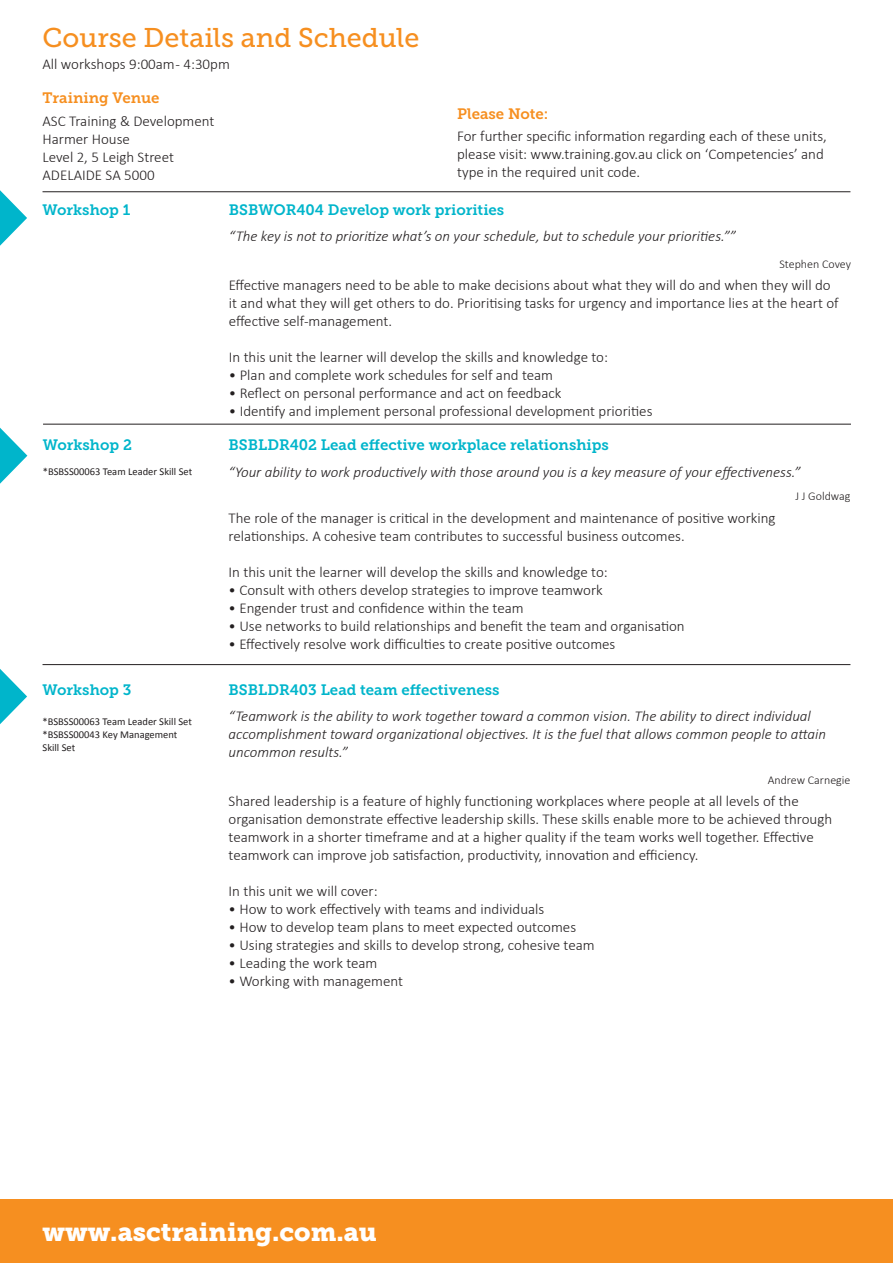
<style>
.page{position:relative;width:893px;height:1263px;background:#fff}
.page>*{position:absolute;margin:0;border:0;box-sizing:border-box;transform-origin:0 0}
.t1{font:27px "Museo Slab 500";color:#f68f20}
.t2{font:25.95px "Museo Slab 900";color:#fff}
.t3{font:300 15px/18px "Calibri";color:#231f20}
.t4{font:italic 300 15px/18px "Calibri";color:#231f20}
.t5{font:15px "Museo Slab 700";color:#00b5cb}
.t6{font:15px "Museo Slab 700";color:#f68f20}
.t7{font:300 12px "Calibri";color:#231f20}
.t8{font:10.5px/12.6px "Calibri";color:#231f20}
</style>
<div class="page">
<div style="left:0;top:1199px;width:893px;height:64px;background:#f68f20"></div>
<hr style="left:43px;top:664px;width:807px;height:1px;background:#231f20">
<hr style="left:43px;top:191px;width:807px;height:1px;background:#231f20">
<hr style="left:43px;top:424px;width:808px;height:1px;background:#231f20">
<svg style="left:0;top:190px;width:27px;height:56px"></svg>
<svg style="left:0;top:428px;width:27px;height:56px"></svg>
<svg style="left:0;top:669px;width:27px;height:55px"></svg>
<p class="t1" style="left:43px;top:22px;width:378px">Course Details and Schedule</p>
<p class="t3" style="left:43px;top:55px;width:189px">All workshops 9:00am - 4:30pm</p>
<p class="t6" style="left:43px;top:90px;width:119px">Training Venue</p>
<p class="t3" style="left:43px;top:112px;width:173px">ASC Training &amp; Development</p>
<p class="t3" style="left:43px;top:130px;width:89px">Harmer House</p>
<p class="t3" style="left:43px;top:148px;width:133px">Level 2, 5 Leigh Street</p>
<p class="t3" style="left:43px;top:166px;width:114px">ADELAIDE SA 5000</p>
<p class="t5" style="left:43px;top:201px;width:89px">Workshop 1</p>
<p class="t5" style="left:229px;top:201px;width:277px">BSBWOR404 Develop work priorities</p>
<p class="t4" style="left:229px;top:227px;width:509px">“The key is not to prioritize what’s on your schedule, but to schedule your priorities.””</p>
<p class="t6" style="left:457px;top:105px;width:93px">Please Note:</p>
<p class="t3" style="left:457px;top:127px;width:371px">For further specific information regarding each of these units, please visit: www.training.gov.au click on ‘Competencies’ and type in the required unit code.</p>
<p class="t5" style="left:43px;top:437px;width:91px">Workshop 2</p>
<p class="t8" style="left:43px;top:466px;width:151px">*BSBSS00063 Team Leader Skill Set</p>
<p class="t5" style="left:43px;top:681px;width:90px">Workshop 3</p>
<p class="t8" style="left:43px;top:716px;width:151px">*BSBSS00063 Team Leader Skill Set</p>
<p class="t8" style="left:43px;top:728px;width:136px">*BSBSS00043 Key Management<br>Skill Set</p>
<p class="t7" style="left:779px;top:256px;width:73px">Stephen Covey</p>
<p class="t3" style="left:229px;top:276px;width:611px">Effective managers need to be able to make decisions about what they will do and when they will do it and what they will get others to do. Prioritising tasks for urgency and importance lies at the heart of effective self-management.</p>
<p class="t3" style="left:229px;top:348px;width:381px">In this unit the learner will develop the skills and knowledge to:</p>
<p class="t3" style="left:229px;top:366px;width:326px">• Plan and complete work schedules for self and team</p>
<p class="t3" style="left:229px;top:384px;width:334px">• Reflect on personal performance and act on feedback</p>
<p class="t3" style="left:229px;top:402px;width:425px">• Identify and implement personal professional development priorities</p>
<p class="t5" style="left:229px;top:437px;width:382px">BSBLDR402 Lead effective workplace relationships</p>
<p class="t4" style="left:229px;top:463px;width:573px">“Your ability to work productively with those around you is a key measure of your effectiveness.”</p>
<p class="t7" style="left:795px;top:489px;width:57px">J J Goldwag</p>
<p class="t3" style="left:229px;top:508px;width:549px">The role of the manager is critical in the development and maintenance of positive working</p>
<p class="t3" style="left:229px;top:526px;width:458px">relationships. A cohesive team contributes to successful business outcomes.</p>
<p class="t3" style="left:229px;top:562px;width:381px">In this unit the learner will develop the skills and knowledge to:</p>
<p class="t3" style="left:229px;top:580px;width:376px">• Consult with others develop strategies to improve teamwork</p>
<p class="t3" style="left:229px;top:598px;width:297px">• Engender trust and confidence within the team</p>
<p class="t3" style="left:229px;top:616px;width:458px">• Use networks to build relationships and benefit the team and organisation</p>
<p class="t3" style="left:229px;top:634px;width:388px">• Effectively resolve work difficulties to create positive outcomes</p>
<p class="t5" style="left:229px;top:681px;width:273px">BSBLDR403 Lead team effectiveness</p>
<p class="t4" style="left:229px;top:707px;width:599px">“Teamwork is the ability to work together toward a common vision. The ability to direct individual accomplishment toward organizational objectives. It is the fuel that allows common people to attain uncommon results.”</p>
<p class="t7" style="left:768px;top:772px;width:84px">Andrew Carnegie</p>
<p class="t3" style="left:229px;top:792px;width:572px">Shared leadership is a feature of highly functioning workplaces where people at all levels of the</p>
<p class="t3" style="left:229px;top:810px;width:605px">organisation demonstrate effective leadership skills. These skills enable more to be achieved through teamwork in a shorter timeframe and at a higher quality if the team works well together. Effective teamwork can improve job satisfaction, productivity, innovation and efficiency.</p>
<p class="t3" style="left:229px;top:882px;width:151px">In this unit we will cover:</p>
<p class="t3" style="left:229px;top:900px;width:317px">• How to work effectively with teams and individuals</p>
<p class="t3" style="left:229px;top:918px;width:349px">• How to develop team plans to meet expected outcomes</p>
<p class="t3" style="left:229px;top:936px;width:368px">• Using strategies and skills to develop strong, cohesive team</p>
<p class="t3" style="left:229px;top:954px;width:150px">• Leading the work team</p>
<p class="t3" style="left:229px;top:972px;width:176px">• Working with management</p>
<h2 class="t2" style="left:43px;top:1216px;width:336px">www.asctraining.com.au</h2>
</div>
